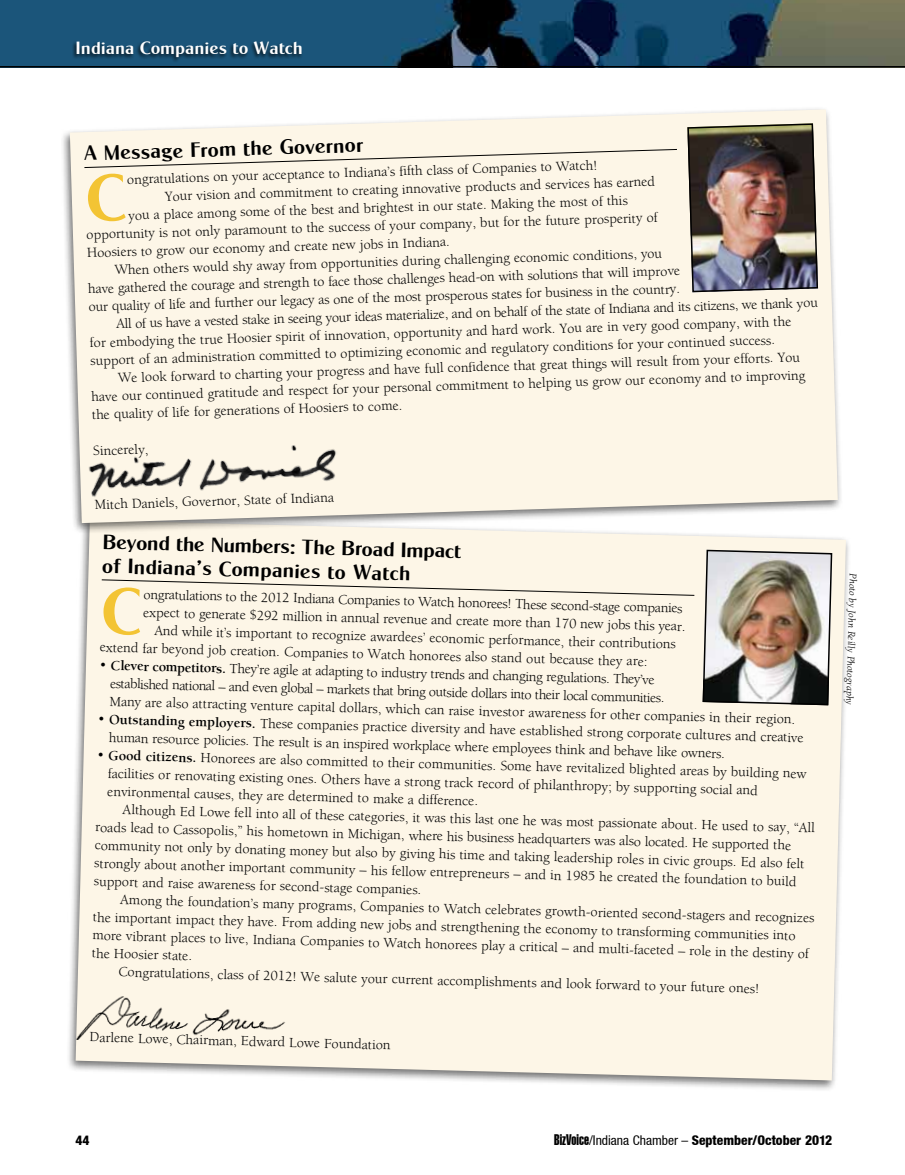
<style>
.page{position:relative;width:905px;height:1175px;background:#fff}
.page>*{position:absolute;margin:0;border:0;box-sizing:border-box;transform-origin:0 0}
.t1{font:21px/24.3px "Cg Globe Gothic Bd";color:#000}
.t2{font:18px "Cg Globe Gothic Bd";color:#fff}
.t3{font:14.25px/18px "Berkeley";color:#000}
.t4{font:800 condensed 13.5px "Helvetica Neue";color:#000}
.t5{font:italic 10.5px "Berkeley";color:#000}
.s1{font-weight:700}
.s2{font-family:"Helvetica Extra Compressed";font-weight:400;font-stretch:normal;font-size:15px}
.s3{font-weight:400}
</style>
<div class="page">
<svg style="left:0;top:0;width:904px;height:68px"></svg>
<div style="left:72px;top:40px;width:231px;height:23px;background:#000;opacity:.75"></div>
<div style="left:66px;top:516px;width:785px;height:576px;background:#000;opacity:.55"></div>
<div style="left:76px;top:520px;width:769px;height:560px;background:#fdf6e7"></div>
<img style="left:702px;top:550px;width:130px;height:155px">
<div style="left:702px;top:550px;width:130px;height:155px;border:2px solid #000;border-radius:4px"></div>
<img style="left:76px;top:995px;width:211px;height:50px">
<div style="left:61px;top:106px;width:782px;height:428px;background:#000;opacity:.55"></div>
<svg style="left:70px;top:109px;width:767px;height:414px;fill:#fdf6e7"></svg>
<img style="left:686px;top:123px;width:132px;height:170px">
<img style="left:88px;top:442px;width:250px;height:56px">
<div style="left:101px;top:579px;width:594px;height:56px;background:#fdf6e7"></div>
<div style="left:84px;top:149px;width:593px;height:73px;background:#fdf6e7"></div>
<p class="t2" style="left:76px;top:37px;width:229px">Indiana Companies to Watch</p>
<h1 class="t1" style="left:84px;top:142px;width:281px;rotate:-2deg">A Message From the Governor</h1>
<p class="t3" style="left:127px;top:172px;width:472px;rotate:-2deg">ongratulations on your acceptance to Indiana’s fifth class of Companies to Watch!</p>
<p class="t3" style="left:165px;top:189px;width:492px;rotate:-2deg">Your vision and commitment to creating innovative products and services has earned</p>
<p class="t3" style="left:128px;top:208px;width:501px;rotate:-2deg">you a place among some of the best and brightest in our state. Making the most of this</p>
<p class="t3" style="left:86px;top:227px;width:573px;rotate:-2deg">opportunity is not only paramount to the success of your company, but for the future prosperity of</p>
<p class="t3" style="left:87px;top:245px;width:364px;rotate:-2deg">Hoosiers to grow our economy and create new jobs in Indiana.</p>
<p class="t3" style="left:114px;top:262px;width:549px;rotate:-2deg">When others would shy away from opportunities during challenging economic conditions, you</p>
<p class="t3" style="left:88px;top:281px;width:594px;rotate:-2deg">have gathered the courage and strength to face those challenges head-on with solutions that will improve</p>
<p class="t3" style="left:88px;top:299px;width:593px;rotate:-2deg">our quality of life and further our legacy as one of the most prosperous states for business in the country.</p>
<p class="t3" style="left:116px;top:317px;width:703px;rotate:-2deg">All of us have a vested stake in seeing your ideas materialize, and on behalf of the state of Indiana and its citizens, we thank you</p>
<p class="t3" style="left:89px;top:335px;width:703px;rotate:-2deg">for embodying the true Hoosier spirit of innovation, opportunity and hard work. You are in very good company, with the</p>
<p class="t3" style="left:90px;top:353px;width:686px;rotate:-2deg">support of an administration committed to optimizing economic and regulatory conditions for your continued success.</p>
<p class="t3" style="left:118px;top:371px;width:684px;rotate:-2deg">We look forward to charting your progress and have full confidence that great things will result from your efforts. You</p>
<p class="t3" style="left:91px;top:389px;width:715px;rotate:-2deg">have our continued gratitude and respect for your personal commitment to helping us grow our economy and to improving</p>
<p class="t3" style="left:92px;top:406px;width:312px;rotate:-2deg">the quality of life for generations of Hoosiers to come.</p>
<p class="t3" style="left:93px;top:442px;width:57px;rotate:-2deg">Sincerely,</p>
<p class="t3" style="left:94px;top:496px;width:241px;rotate:-2deg">Mitch Daniels, Governor, State of Indiana</p>
<h1 class="t1" style="left:103px;top:528px;width:360px;rotate:2deg">Beyond the Numbers: The Broad Impact of Indiana’s Companies to Watch</h1>
<p class="t3" style="left:144px;top:583px;width:540px;rotate:2deg">ongratulations to the 2012 Indiana Companies to Watch honorees! These second-stage companies</p>
<p class="t3" style="left:144px;top:601px;width:544px;rotate:2deg">expect to generate $292 million in annual revenue and create more than 170 new jobs this year.</p>
<p class="t3" style="left:155px;top:619px;width:523px;rotate:2deg">And while it’s important to recognize awardees’ economic performance, their contributions</p>
<p class="t3" style="left:100px;top:636px;width:549px;rotate:2deg">extend far beyond job creation. Companies to Watch honorees also stand out because they are:</p>
<p class="t3" style="left:111px;top:654px;width:687px;text-indent:-11px;rotate:2deg">• <span class="s1">Clever competitors.</span> They’re agile at adapting to industry trends and changing regulations. They’ve<br>established national – and even global – markets that bring outside dollars into their local communities.<br>Many are also attracting venture capital dollars, which can raise investor awareness for other companies in their region.</p>
<p class="t3" style="left:110px;top:706px;width:695px;line-height:19px;text-indent:-11px;rotate:2deg">• <span class="s1">Outstanding employers.</span> These companies practice diversity and have established strong corporate cultures and creative human resource policies. The result is an inspired workplace where employees think and behave like owners.</p>
<p class="t3" style="left:109px;top:742px;width:700px;line-height:18.9px;text-indent:-11px;rotate:2deg">• <span class="s1">Good citizens.</span> Honorees are also committed to their communities. Some have revitalized blighted areas by building new facilities or renovating existing ones. Others have a strong track record of philanthropy; by supporting social and environmental causes, they are determined to make a difference.</p>
<p class="t3" style="left:96px;top:797px;width:720px;text-indent:27px;rotate:2deg">Although Ed Lowe fell into all of these categories, it was this last one he was most passionate about. He used to say, “All roads lead to Cassopolis,” his hometown in Michigan, where his business headquarters was also located. He supported the community not only by donating money but also by giving his time and taking leadership roles in civic groups. Ed also felt strongly about another important community – his fellow entrepreneurs – and in 1985 he created the foundation to build</p>
<p class="t3" style="left:121px;top:872px;width:695px;line-height:15.9px;text-indent:-27px;rotate:2deg">support and raise awareness for second-stage companies.<br>Among the foundation’s many programs, Companies to Watch celebrates growth-oriented second-stagers and recognizes</p>
<p class="t3" style="left:93px;top:905px;width:718px;rotate:2deg">the important impact they have. From adding new jobs and strengthening the economy to transforming communities into more vibrant places to live, Indiana Companies to Watch honorees play a critical – and multi-faceted – role in the destiny of</p>
<p class="t3" style="left:119px;top:946px;width:642px;line-height:15.5px;text-indent:-27px;rotate:2deg">the Hoosier state.<br>Congratulations, class of 2012! We salute your current accomplishments and look forward to your future ones!</p>
<p class="t3" style="left:90px;top:1027px;width:302px;rotate:2deg">Darlene Lowe, Chairman, Edward Lowe Foundation</p>
<p class="t5" style="left:857px;top:573px;width:133px;rotate:91deg">Photo by John Reilly Photography</p>
<p class="t4" style="left:76px;top:1132px;width:16px">44</p>
<p class="t4" style="left:554px;top:1132px;width:279px"><span class="s2">BizVoice</span><span class="s3">/Indiana Chamber –</span> September/October 2012</p>
</div>
